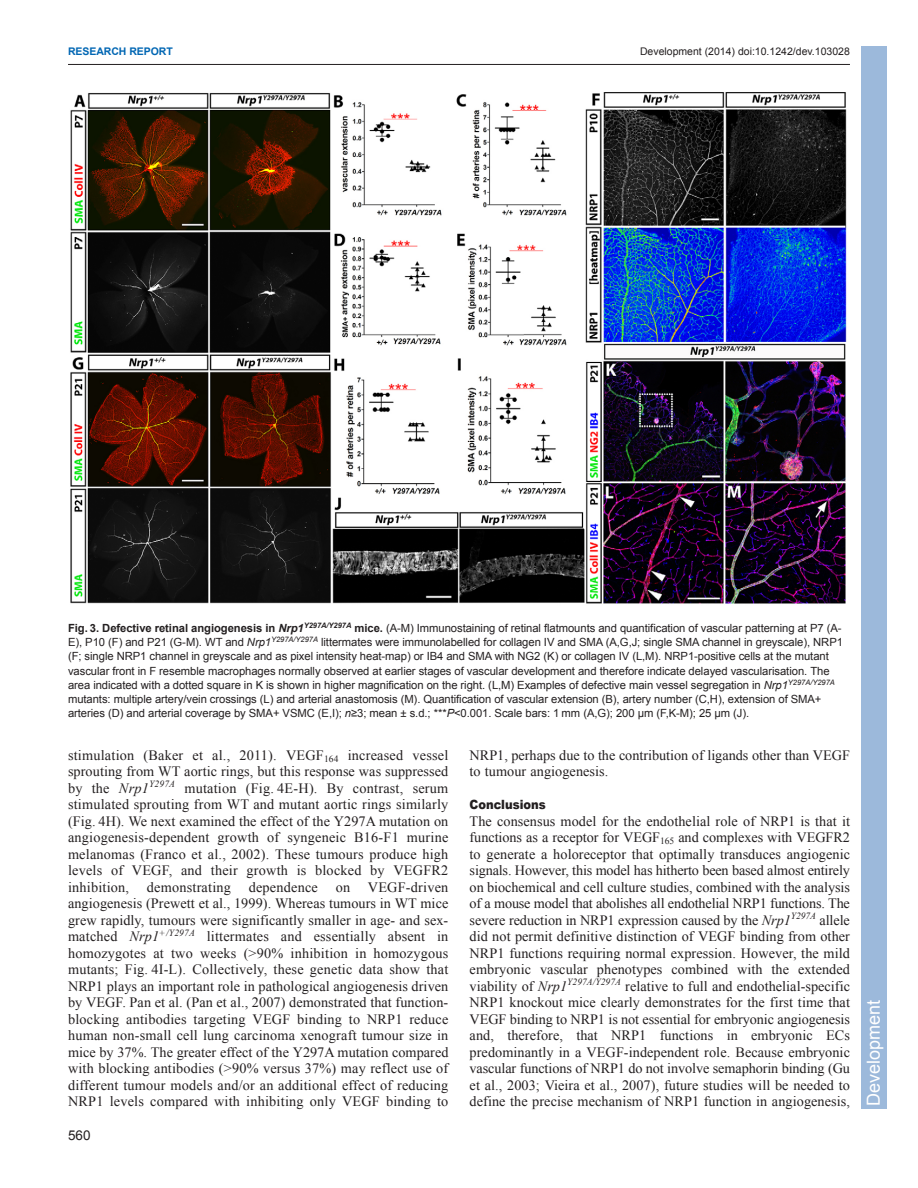
<style>
.page{position:relative;width:918px;height:1188px;background:#fff}
.page>*{position:absolute;margin:0;border:0;box-sizing:border-box;transform-origin:0 0}
.t1{font:18px "Arial";color:#fff}
.t2{font:14.25px/16.5px "Times New Roman";letter-spacing:.005em;color:#231f20;text-align:justify}
.t3{font:13.5px "Arial";color:#231f20}
.t4{font:900 12.75px "Arial";color:#231f20;scale:.9 1}
.t5{font:11.25px/14.2px "Arial";letter-spacing:-.005em;color:#231f20}
.t6{font:10.5px "Arial";color:#231f20}
.t7{font:700 10.5px "Arial";letter-spacing:-.005em;color:#0166b3}
.s1{font-weight:700}
.s2{font-weight:700;font-style:italic}
.s3{font-style:italic}
</style>
<div class="page">
<hr style="left:68px;top:64px;width:782px;height:1px;background:#231f20">
<img style="left:70px;top:92px;width:777px;height:512px">
<div style="left:861px;top:46px;width:25px;height:1063px;background:#9cb9db"></div>
<p class="t7" style="left:68px;top:45px;width:106px">RESEARCH REPORT</p>
<p class="t6" style="left:640px;top:45px;width:211px">Development (2014) doi:10.1242/dev.103028</p>
<p class="t5" style="left:68px;top:621px;width:777px"><span class="s1">Fig. 3. Defective retinal angiogenesis in</span> <span class="s2">Nrp1</span><sup>Y297A/Y297A</sup> <span class="s1">mice.</span> (A-M) Immunostaining of retinal flatmounts and quantification of vascular patterning at P7 (A-E), P10 (F) and P21 (G-M). WT and <span class="s3">Nrp1</span><sup>Y297A/Y297A</sup> littermates were immunolabelled for collagen IV and SMA (A,G,J; single SMA channel in greyscale), NRP1 (F; single NRP1 channel in greyscale and as pixel intensity heat-map) or IB4 and SMA with NG2 (K) or collagen IV (L,M). NRP1-positive cells at the mutant vascular front in F resemble macrophages normally observed at earlier stages of vascular development and therefore indicate delayed vascularisation. The area indicated with a dotted square in K is shown in higher magnification on the right. (L,M) Examples of defective main vessel segregation in <span class="s3">Nrp1</span><sup>Y297A/Y297A </sup>mutants: multiple artery/vein crossings (L) and arterial anastomosis (M). Quantification of vascular extension (B), artery number (C,H), extension of SMA+ arteries (D) and arterial coverage by SMA+ VSMC (E,I); <span class="s3">n</span>≥3; mean ± s.d.; ***<span class="s3">P</span>&lt;0.001. Scale bars: 1 mm (A,G); 200 μm (F,K-M); 25 μm (J).</p>
<p class="t2" style="left:68px;top:747px;width:382px">stimulation (Baker et al., 2011). VEGF<sub>164</sub> increased vessel sprouting from WT aortic rings, but this response was suppressed by the <span class="s3">Nrp1</span><sup>Y297A</sup> mutation (Fig. 4E-H). By contrast, serum stimulated sprouting from WT and mutant aortic rings similarly (Fig. 4H). We next examined the effect of the Y297A mutation on angiogenesis-dependent growth of syngeneic B16-F1 murine melanomas (Franco et al., 2002). These tumours produce high levels of VEGF, and their growth is blocked by VEGFR2 inhibition, demonstrating dependence on VEGF-driven angiogenesis (Prewett et al., 1999). Whereas tumours in WT mice grew rapidly, tumours were significantly smaller in age- and sex&shy;matched <span class="s3">Nrp1</span><sup>+/Y297A</sup> littermates and essentially absent in homozygotes at two weeks (&gt;90% inhibition in homozygous mutants; Fig. 4I-L). Collectively, these genetic data show that NRP1 plays an important role in pathological angiogenesis driven by VEGF. Pan et al. (Pan et al., 2007) demonstrated that function&shy;blocking antibodies targeting VEGF binding to NRP1 reduce human non-small cell lung carcinoma xenograft tumour size in mice by 37%. The greater effect of the Y297A mutation compared with blocking antibodies (&gt;90% versus 37%) may reflect use of different tumour models and/or an additional effect of reducing NRP1 levels compared with inhibiting only VEGF binding to</p>
<p class="t2" style="left:470px;top:747px;width:382px">NRP1, perhaps due to the contribution of ligands other than VEGF to tumour angiogenesis.</p>
<p class="t4" style="left:470px;top:795px;width:86px">Conclusions</p>
<p class="t2" style="left:470px;top:813px;width:382px">The consensus model for the endothelial role of NRP1 is that it functions as a receptor for VEGF<sub>165</sub> and complexes with VEGFR2 to generate a holoreceptor that optimally transduces angiogenic signals. However, this model has hitherto been based almost entirely on biochemical and cell culture studies, combined with the analysis of a mouse model that abolishes all endothelial NRP1 functions. The severe reduction in NRP1 expression caused by the <span class="s3">Nrp1</span><sup>Y297A</sup> allele did not permit definitive distinction of VEGF binding from other NRP1 functions requiring normal expression. However, the mild embryonic vascular phenotypes combined with the extended viability of <span class="s3">Nrp1</span><sup>Y297A/Y297A</sup> relative to full and endothelial-specific NRP1 knockout mice clearly demonstrates for the first time that VEGF binding to NRP1 is not essential for embryonic angiogenesis and, therefore, that NRP1 functions in embryonic ECs predominantly in a VEGF-independent role. Because embryonic vascular functions of NRP1 do not involve semaphorin binding (Gu et al., 2003; Vieira et al., 2007), future studies will be needed to define the precise mechanism of NRP1 function in angiogenesis,</p>
<p class="t3" style="left:68px;top:1128px;width:24px">560</p>
<p class="t1" style="left:862px;top:1106px;width:108px;rotate:-90deg">Development</p>
</div>
